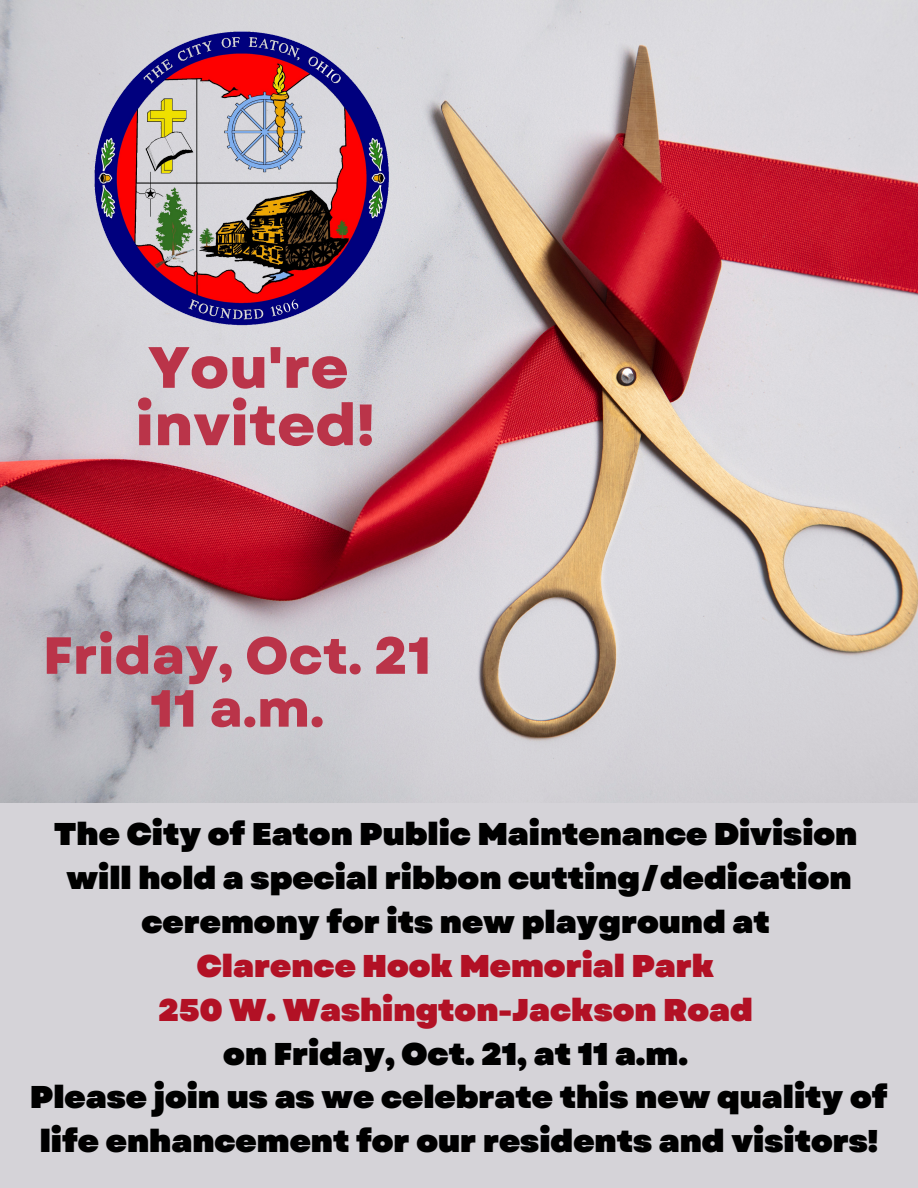
<style>
.page{position:relative;width:918px;height:1188px;background:#d5d3d8}
.page>*{position:absolute;margin:0;border:0;box-sizing:border-box;transform-origin:0 0}
.t1{font:800 58.05px/57.3px "Garet";color:#ba3449}
.t2{font:800 52.05px/52.8px "Garet";color:#ba3449;text-align:center}
.t3{font:900 31.5px/43.8px "Garet";color:#000;text-align:center}
.t4{font:900 31.5px/43.8px "Garet";color:#b21125;text-align:center}
</style>
<div class="page">
<img style="left:0;top:0;width:918px;height:802px">
<img style="left:92px;top:28px;width:300px;height:306px">
<h1 class="t1" style="left:135px;top:339px;width:241px">You're invited!</h1>
<h2 class="t2" style="left:43px;top:629px;width:390px">Friday, Oct. 21<br>11 a.m.</h2>
<p class="t3" style="left:54px;top:812px;width:805px">The City of Eaton Public Maintenance Division will hold a special ribbon cutting/dedication ceremony for its new playground at</p>
<p class="t4" style="left:159px;top:944px;width:596px">Clarence Hook Memorial Park<br>250 W. Washington-Jackson Road</p>
<p class="t3" style="left:30px;top:1032px;width:859px">on Friday, Oct. 21, at 11 a.m.<br>Please join us as we celebrate this new quality of life enhancement for our residents and visitors!</p>
</div>
